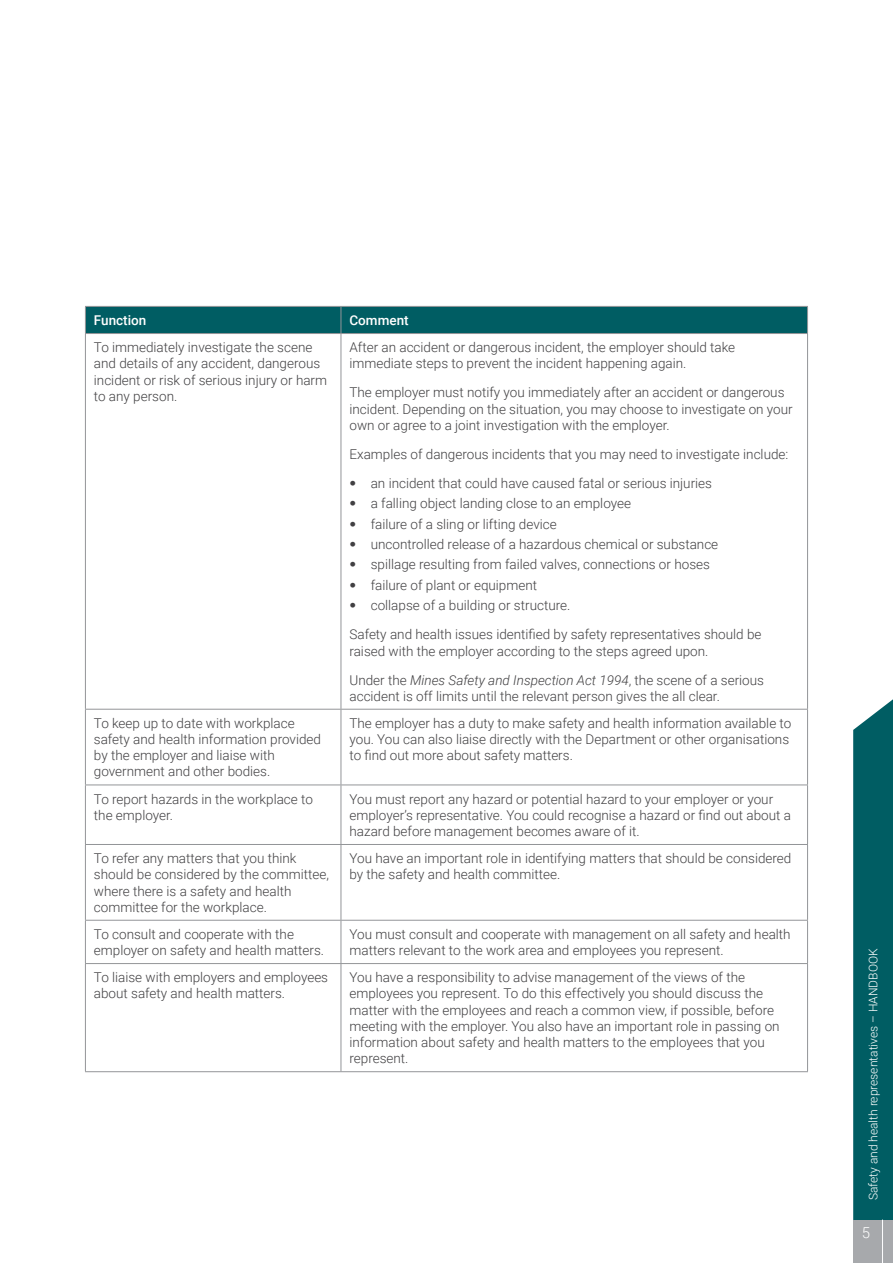
<style>
.page{position:relative;width:893px;height:1263px;background:#fff}
.page>*{position:absolute;margin:0;border:0;box-sizing:border-box;transform-origin:0 0}
.t1{font:300 15px "Roboto";color:#fff}
.Text{font:300 13.5px/16.2px "Roboto";color:#414042}
.Text_white{font:500 13.5px "Roboto";color:#fff}
.t2{font:300 12px "Roboto";color:#fff}
.s1{font-family:"Helvetica Neue LT Std"}
.s2{font-style:italic}
</style>
<div class="page">
<svg style="left:853px;top:699px;width:40px;height:521px;background:#0e666c"></svg>
<div style="left:853px;top:1220px;width:40px;height:43px;background:#a7a9ac"></div>
<hr style="left:882px;top:1219px;width:1px;height:44px;background:#fff">
<div style="left:85px;top:306px;width:723px;height:27px;background:#005d63"></div>
<hr style="left:85px;top:333px;width:256px;height:1px;background:#939598">
<hr style="left:85px;top:334px;width:1px;height:375px;background:#939598">
<hr style="left:341px;top:333px;width:467px;height:1px;background:#939598">
<hr style="left:341px;top:334px;width:1px;height:375px;background:#939598">
<hr style="left:807px;top:334px;width:1px;height:375px;background:#939598">
<hr style="left:85px;top:709px;width:256px;height:1px;background:#939598">
<hr style="left:85px;top:709px;width:1px;height:75px;background:#939598">
<hr style="left:341px;top:709px;width:467px;height:1px;background:#939598">
<hr style="left:341px;top:709px;width:1px;height:75px;background:#939598">
<hr style="left:807px;top:709px;width:1px;height:75px;background:#939598">
<hr style="left:85px;top:784px;width:256px;height:1px;background:#939598">
<hr style="left:85px;top:785px;width:1px;height:59px;background:#939598">
<hr style="left:341px;top:784px;width:467px;height:1px;background:#939598">
<hr style="left:341px;top:785px;width:1px;height:59px;background:#939598">
<hr style="left:807px;top:785px;width:1px;height:59px;background:#939598">
<hr style="left:85px;top:844px;width:256px;height:1px;background:#939598">
<hr style="left:85px;top:845px;width:1px;height:75px;background:#939598">
<hr style="left:341px;top:844px;width:467px;height:1px;background:#939598">
<hr style="left:341px;top:845px;width:1px;height:75px;background:#939598">
<hr style="left:807px;top:845px;width:1px;height:75px;background:#939598">
<hr style="left:85px;top:920px;width:256px;height:1px;background:#939598">
<hr style="left:85px;top:920px;width:1px;height:43px;background:#939598">
<hr style="left:341px;top:920px;width:467px;height:1px;background:#939598">
<hr style="left:341px;top:920px;width:1px;height:43px;background:#939598">
<hr style="left:807px;top:920px;width:1px;height:43px;background:#939598">
<hr style="left:85px;top:963px;width:256px;height:1px;background:#939598">
<hr style="left:85px;top:964px;width:1px;height:107px;background:#939598">
<hr style="left:341px;top:963px;width:467px;height:1px;background:#939598">
<hr style="left:341px;top:964px;width:1px;height:107px;background:#939598">
<hr style="left:807px;top:964px;width:1px;height:107px;background:#939598">
<hr style="left:85px;top:1071px;width:256px;height:1px;background:#939598">
<hr style="left:341px;top:1071px;width:467px;height:1px;background:#939598">
<p class="Text_white" style="left:94px;top:311px;width:54px">Function</p>
<p class="Text_white" style="left:349px;top:311px;width:61px">Comment</p>
<p class="Text" style="left:94px;top:339px;width:235px">To immediately investigate the scene and details of any accident, dangerous incident or risk of serious injury or harm to any person.</p>
<p class="Text" style="left:349px;top:339px;width:387px">After an accident or dangerous incident, the employer should take immediate steps to prevent the incident happening again.</p>
<p class="Text" style="left:349px;top:384px;width:445px">The employer must notify you immediately after an accident or dangerous incident. Depending on the situation, you may choose to investigate on your own or agree to a joint investigation with the employer.</p>
<p class="Text" style="left:349px;top:445px;width:440px">Examples of dangerous incidents that you may need to investigate include:</p>
<p class="Text" style="left:349px;top:474px;width:364px"><span class="s1">•</span> an incident that could have caused fatal or serious injuries</p>
<p class="Text" style="left:349px;top:495px;width:283px"><span class="s1">•</span> a falling object landing close to an employee</p>
<p class="Text" style="left:349px;top:515px;width:209px"><span class="s1">•</span> failure of a sling or lifting device</p>
<p class="Text" style="left:349px;top:536px;width:370px"><span class="s1">•</span> uncontrolled release of a hazardous chemical or substance</p>
<p class="Text" style="left:349px;top:556px;width:362px"><span class="s1">•</span> spillage resulting from failed valves, connections or hoses</p>
<p class="Text" style="left:349px;top:576px;width:189px"><span class="s1">•</span> failure of plant or equipment</p>
<p class="Text" style="left:349px;top:597px;width:222px"><span class="s1">•</span> collapse of a building or structure.</p>
<p class="Text" style="left:349px;top:626px;width:414px">Safety and health issues identified by safety representatives should be raised with the employer according to the steps agreed upon.</p>
<p class="Text" style="left:349px;top:671px;width:416px">Under the <span class="s2">Mines Safety and Inspection Act 1994</span>, the scene of a serious accident is off limits until the relevant person gives the all clear.</p>
<p class="Text" style="left:94px;top:714px;width:229px">To keep up to date with workplace safety and health information provided by the employer and liaise with government and other bodies.</p>
<p class="Text" style="left:349px;top:714px;width:443px">The employer has a duty to make safety and health information available to you. You can also liaise directly with the Department or other organisations to find out more about safety matters.</p>
<p class="Text" style="left:94px;top:790px;width:220px">To report hazards in the workplace to the employer.</p>
<p class="Text" style="left:349px;top:790px;width:443px">You must report any hazard or potential hazard to your employer or your employer’s representative. You could recognise a hazard or find out about a hazard before management becomes aware of it.</p>
<p class="Text" style="left:94px;top:850px;width:236px">To refer any matters that you think should be considered by the committee, where there is a safety and health committee for the workplace.</p>
<p class="Text" style="left:349px;top:850px;width:443px">You have an important role in identifying matters that should be considered by the safety and health committee.</p>
<p class="Text" style="left:94px;top:925px;width:232px">To consult and cooperate with the employer on safety and health matters.</p>
<p class="Text" style="left:349px;top:925px;width:443px">You must consult and cooperate with management on all safety and health matters relevant to the work area and employees you represent.</p>
<p class="Text" style="left:94px;top:969px;width:236px">To liaise with employers and employees about safety and health matters.</p>
<p class="Text" style="left:349px;top:969px;width:432px">You have a responsibility to advise management of the views of the employees you represent. To do this effectively you should discuss the matter with the employees and reach a common view, if possible, before meeting with the employer. You also have an important role in passing on information about safety and health matters to the employees that you represent.</p>
<p class="t2" style="left:865px;top:1200px;width:253px;rotate:-90deg">Safety and health representatives – HANDBOOK</p>
<p class="t1" style="left:862px;top:1222px;width:10px">5</p>
</div>
